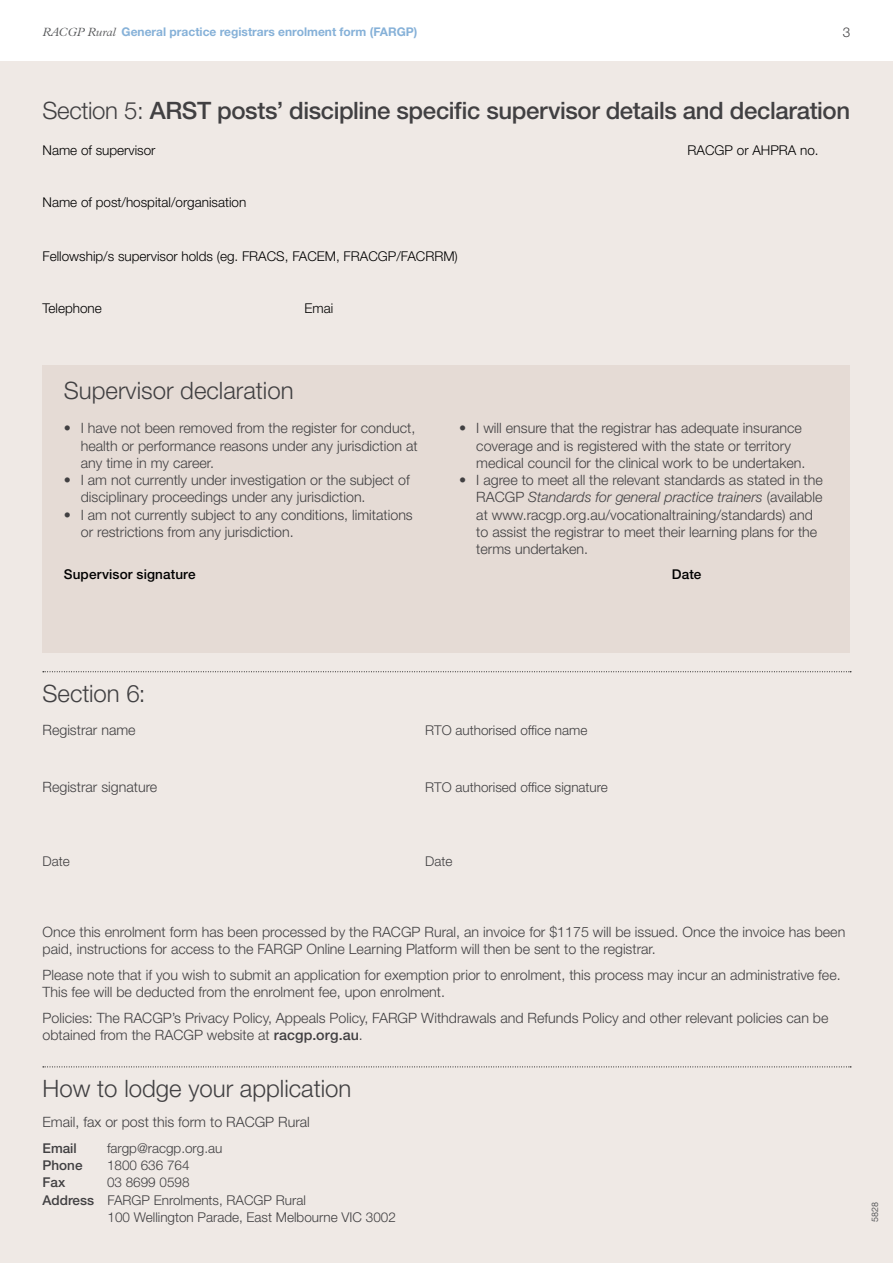
<style>
.page{position:relative;width:893px;height:1263px;background:#fff}
.page>*{position:absolute;margin:0;border:0;box-sizing:border-box;transform-origin:0 0}
.t1{font:500 24px "Helvetica Neue LT Std";letter-spacing:-.015em;color:#414042}
.t2{font:300 24px "Helvetica Neue LT Std";color:#414042}
.t3{font:300 14.25px/17.2px "Helvetica Neue LT Std";color:#414042}
.t4{font:300 13.5px "Helvetica Neue LT Std";color:#414042}
.t5{font:300 13.5px "Helvetica Neue LT Std";color:#000}
.t6{font:500 13.5px "Helvetica Neue LT Std";letter-spacing:.01em;color:#000}
.t7{font:500 13.5px "Helvetica Neue LT Std";color:#414042}
.t8{font:700 12px "Helvetica Neue LT Std";color:#86b1d8}
.t9{font:9px "Helvetica Neue LT Std";color:#5f6062}
.s1{font-family:"Plantin MT Std";font-weight:300;font-style:italic;color:#58595b}
.s2{font-weight:300}
.s3{font-style:italic}
.s4{font-weight:500}
</style>
<div class="page">
<div style="left:0;top:62px;width:893px;height:1201px;background:#efe9e5"></div>
<svg style="left:43px;top:671px;width:808px;height:1px"></svg>
<svg style="left:43px;top:1066px;width:808px;height:1px"></svg>
<div style="left:43px;top:365px;width:807px;height:288px;background:#e5dbd5"></div>
<p class="t8" style="left:43px;top:24px;width:376px"><span class="s1">RACGP Rural</span> General practice registrars enrolment form (FARGP)</p>
<p class="t4" style="left:843px;top:24px;width:9px">3</p>
<h1 class="t1" style="left:43px;top:96px;width:809px"><span class="s2">Section 5:</span> ARST posts’ discipline specific supervisor details and declaration</h1>
<p class="t5" style="left:43px;top:141px;width:115px">Name of supervisor</p>
<p class="t5" style="left:688px;top:141px;width:133px">RACGP or AHPRA no.</p>
<p class="t5" style="left:43px;top:193px;width:205px">Name of post/hospital/organisation</p>
<p class="t5" style="left:43px;top:248px;width:417px">Fellowship/s supervisor holds (eg. FRACS, FACEM, FRACGP/FACRRM)</p>
<p class="t5" style="left:43px;top:300px;width:61px">Telephone</p>
<p class="t5" style="left:304px;top:300px;width:30px">Emai</p>
<h1 class="t2" style="left:64px;top:376px;width:231px">Supervisor declaration</h1>
<p class="t3" style="left:81px;top:419px;width:338px;text-indent:-17px">• I have not been removed from the register for conduct, health or performance reasons under any jurisdiction at any time in my career.</p>
<p class="t3" style="left:81px;top:471px;width:330px;text-indent:-17px">• I am not currently under investigation or the subject of disciplinary proceedings under any jurisdiction.</p>
<p class="t3" style="left:81px;top:506px;width:334px;text-indent:-17px">• I am not currently subject to any conditions, limitations or restrictions from any jurisdiction.</p>
<p class="t3" style="left:476px;top:419px;width:331px;text-indent:-17px">• I will ensure that the registrar has adequate insurance coverage and is registered with the state or territory medical council for the clinical work to be undertaken.</p>
<p class="t3" style="left:476px;top:471px;width:348px;text-indent:-17px">• I agree to meet all the relevant standards as stated in the RACGP <span class="s3">Standards for general practice trainers</span> (available at www.racgp.org.au/vocationaltraining/standards) and to assist the registrar to meet their learning plans for the terms undertaken.</p>
<p class="t6" style="left:64px;top:566px;width:133px">Supervisor signature</p>
<p class="t6" style="left:672px;top:566px;width:31px">Date</p>
<h1 class="t2" style="left:43px;top:679px;width:105px">Section 6:</h1>
<p class="t3" style="left:43px;top:721px;width:95px">Registrar name</p>
<p class="t4" style="left:425px;top:721px;width:164px">RTO authorised office name</p>
<p class="t3" style="left:43px;top:778px;width:116px">Registrar signature</p>
<p class="t4" style="left:425px;top:779px;width:184px">RTO authorised office signature</p>
<p class="t4" style="left:43px;top:853px;width:29px">Date</p>
<p class="t4" style="left:425px;top:853px;width:29px">Date</p>
<p class="t3" style="left:43px;top:923px;width:804px">Once this enrolment form has been processed by the RACGP Rural, an invoice for $1175 will be issued. Once the invoice has been paid, instructions for access to the FARGP Online Learning Platform will then be sent to the registrar.</p>
<p class="t3" style="left:43px;top:966px;width:800px">Please note that if you wish to submit an application for exemption prior to enrolment, this process may incur an administrative fee.<br>This fee will be deducted from the enrolment fee, upon enrolment.</p>
<p class="t3" style="left:43px;top:1009px;width:787px">Policies: The RACGP’s Privacy Policy, Appeals Policy, FARGP Withdrawals and Refunds Policy and other relevant policies can be obtained from the RACGP website at <span class="s4">racgp.org.au</span>.</p>
<h1 class="t2" style="left:43px;top:1074px;width:311px">How to lodge your application</h1>
<p class="t3" style="left:43px;top:1113px;width:269px">Email, fax or post this form to RACGP Rural</p>
<p class="t7" style="left:43px;top:1140px;width:36px">Email</p>
<p class="t4" style="left:107px;top:1140px;width:117px">fargp@racgp.org.au</p>
<p class="t7" style="left:43px;top:1157px;width:42px">Phone</p>
<p class="t4" style="left:107px;top:1157px;width:84px">1800 636 764</p>
<p class="t7" style="left:43px;top:1174px;width:24px">Fax</p>
<p class="t4" style="left:107px;top:1174px;width:84px">03 8699 0598</p>
<p class="t4" style="left:43px;top:1191px;width:265px"><span class="s4">Address</span> FARGP Enrolments, RACGP Rural</p>
<p class="t4" style="left:108px;top:1209px;width:290px">100 Wellington Parade, East Melbourne VIC 3002</p>
<p class="t9" style="left:870px;top:1222px;width:22px;rotate:-90deg">5828</p>
</div>
